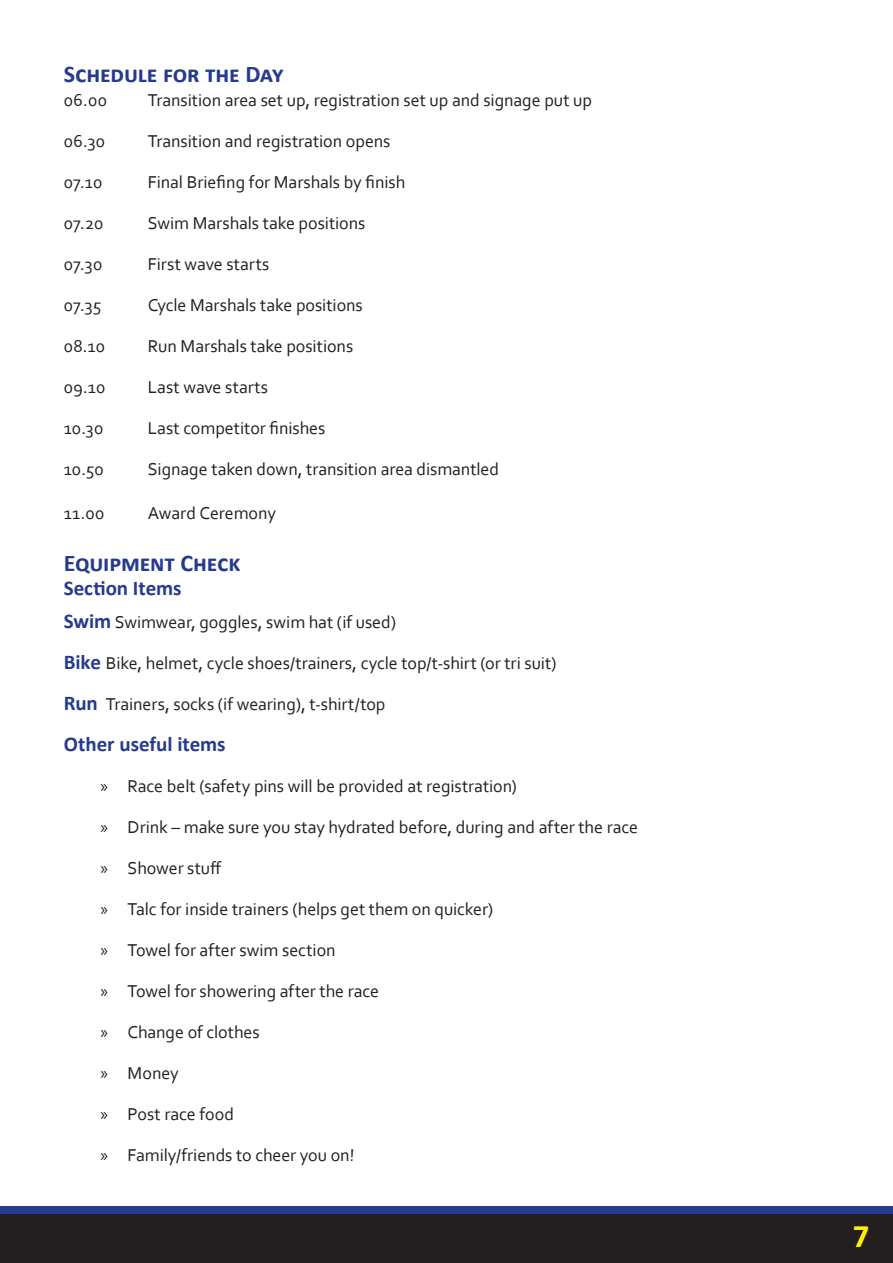
<style>
.page{position:relative;width:893px;height:1263px;background:#fff}
.page>*{position:absolute;margin:0;border:0;box-sizing:border-box;transform-origin:0 0}
.t1{font:700 33px "Calibri";color:#fff101}
.Paragraph{font:700 24px "Calibri";letter-spacing:-.005em;color:#263a8e}
.Paragraph-2{font:700 21px "Calibri";color:#263a8e}
.Paragraph-3{font:18px "Corbel";letter-spacing:-.005em;color:#231f20}
.s1{font-family:"Calibri";font-weight:700;font-size:21px;color:#263a8e}
.s2{font-family:"Myriad Pro"}
</style>
<div class="page">
<div style="left:0;top:1212px;width:893px;height:51px;background:#231f20"></div>
<div style="left:0;top:1206px;width:893px;height:8px;background:#263a8e"></div>
<p class="Paragraph" style="left:64px;top:58px;width:221px">Schedule for the Day</p>
<p class="Paragraph-3" style="left:64px;top:89px;width:45px">06.00</p>
<p class="Paragraph-3" style="left:148px;top:89px;width:446px">Transition area set up, registration set up and signage put up</p>
<p class="Paragraph-3" style="left:64px;top:130px;width:43px">06.30</p>
<p class="Paragraph-3" style="left:148px;top:130px;width:244px">Transition and registration opens</p>
<p class="Paragraph-3" style="left:64px;top:171px;width:40px">07.10</p>
<p class="Paragraph-3" style="left:148px;top:171px;width:259px">Final Briefing for Marshals by finish</p>
<p class="Paragraph-3" style="left:64px;top:212px;width:41px">07.20</p>
<p class="Paragraph-3" style="left:148px;top:212px;width:219px">Swim Marshals take positions</p>
<p class="Paragraph-3" style="left:64px;top:253px;width:40px">07.30</p>
<p class="Paragraph-3" style="left:148px;top:253px;width:123px">First wave starts</p>
<p class="Paragraph-3" style="left:64px;top:294px;width:39px">07.35</p>
<p class="Paragraph-3" style="left:148px;top:294px;width:217px">Cycle Marshals take positions</p>
<p class="Paragraph-3" style="left:64px;top:335px;width:43px">08.10</p>
<p class="Paragraph-3" style="left:148px;top:335px;width:207px">Run Marshals take positions</p>
<p class="Paragraph-3" style="left:64px;top:376px;width:43px">09.10</p>
<p class="Paragraph-3" style="left:148px;top:376px;width:122px">Last wave starts</p>
<p class="Paragraph-3" style="left:64px;top:417px;width:41px">10.30</p>
<p class="Paragraph-3" style="left:148px;top:417px;width:179px">Last competitor finishes</p>
<p class="Paragraph-3" style="left:64px;top:458px;width:42px">10.50</p>
<p class="Paragraph-3" style="left:148px;top:458px;width:353px">Signage taken down, transition area dismantled</p>
<p class="Paragraph-3" style="left:64px;top:502px;width:42px">11.00</p>
<p class="Paragraph-3" style="left:148px;top:502px;width:130px">Award Ceremony</p>
<p class="Paragraph" style="left:64px;top:548px;width:178px">Equipment Check</p>
<p class="Paragraph-2" style="left:64px;top:575px;width:119px">Section Items</p>
<p class="Paragraph-3" style="left:64px;top:611px;width:334px"><span class="s1">Swim</span> Swimwear, goggles, swim hat (if used)</p>
<p class="Paragraph-3" style="left:64px;top:652px;width:494px"><span class="s1">Bike</span> Bike, helmet, cycle shoes/trainers, cycle top/t-shirt (or tri suit)</p>
<p class="Paragraph-3" style="left:64px;top:693px;width:323px"><span class="s1">Run</span> Trainers, socks (if wearing), t-shirt/top</p>
<p class="Paragraph-2" style="left:64px;top:731px;width:163px">Other useful items</p>
<p class="Paragraph-3" style="left:101px;top:775px;width:418px"><span class="s2">»</span> Race belt (safety pins will be provided at registration)</p>
<p class="Paragraph-3" style="left:101px;top:816px;width:539px"><span class="s2">»</span> Drink – make sure you stay hydrated before, during and after the race</p>
<p class="Paragraph-3" style="left:101px;top:857px;width:123px"><span class="s2">»</span> Shower stuff</p>
<p class="Paragraph-3" style="left:101px;top:898px;width:394px"><span class="s2">»</span> Talc for inside trainers (helps get them on quicker)</p>
<p class="Paragraph-3" style="left:101px;top:939px;width:237px"><span class="s2">»</span> Towel for after swim section</p>
<p class="Paragraph-3" style="left:101px;top:980px;width:280px"><span class="s2">»</span> Towel for showering after the race</p>
<p class="Paragraph-3" style="left:101px;top:1021px;width:161px"><span class="s2">»</span> Change of clothes</p>
<p class="Paragraph-3" style="left:101px;top:1062px;width:80px"><span class="s2">»</span> Money</p>
<p class="Paragraph-3" style="left:101px;top:1103px;width:135px"><span class="s2">»</span> Post race food</p>
<p class="Paragraph-3" style="left:101px;top:1144px;width:255px"><span class="s2">»</span> Family/friends to cheer you on!</p>
<h1 class="t1" style="left:853px;top:1215px;width:18px">7</h1>
</div>
